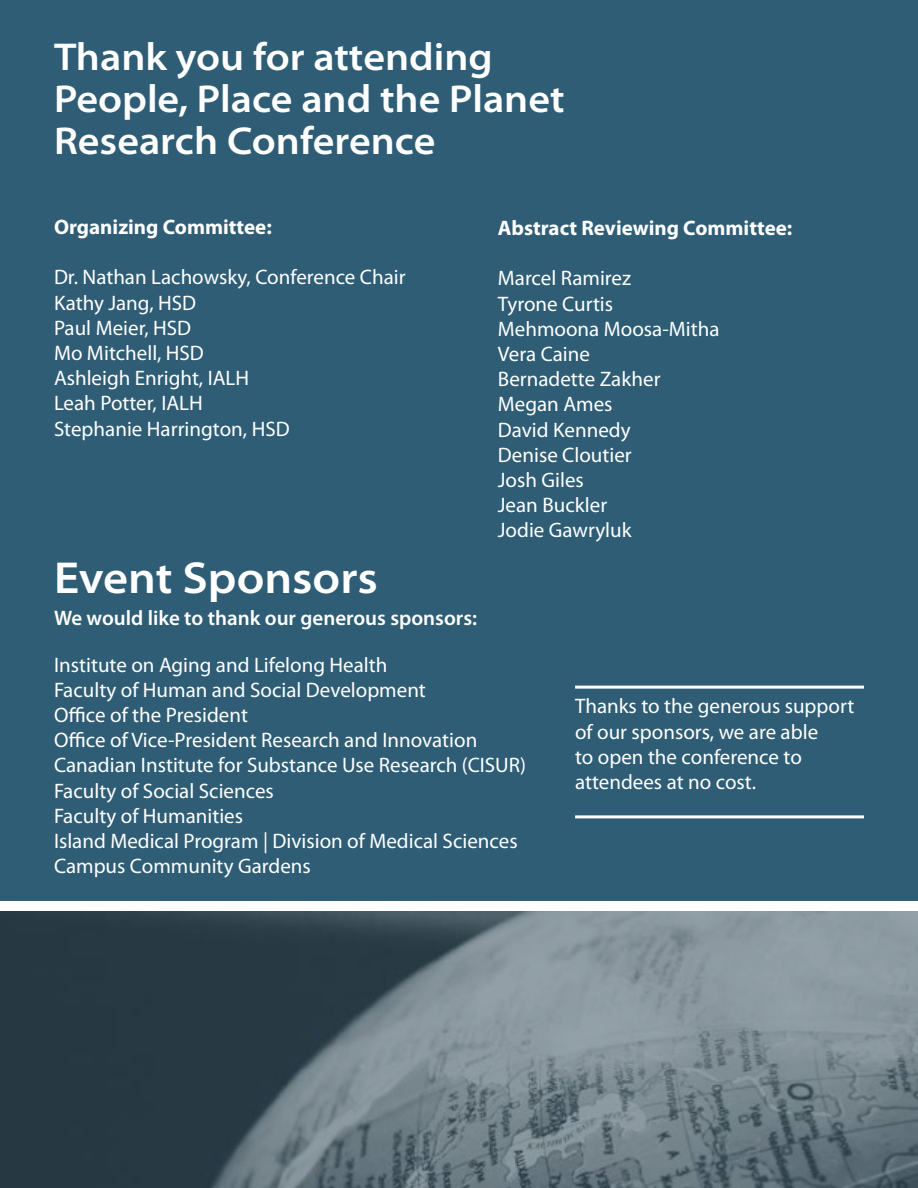
<style>
.page{position:relative;width:918px;height:1188px;background:#fff}
.page>*{position:absolute;margin:0;border:0;box-sizing:border-box;transform-origin:0 0}
.t1{font:600 semi-expanded 45px "Myriad Pro";color:#fff}
.t2{font:600 semi-expanded 39px/42px "Myriad Pro";color:#fff}
.t3{font:21px/25.2px "Myriad Pro";color:#fff}
.t4{font:700 21px "Myriad Pro";color:#fff}
.t5{font:600 21px "Myriad Pro";color:#fff}
</style>
<div class="page">
<svg style="left:0;top:912px;width:918px;height:276px;background:#5b6b74"></svg>
<div style="left:0;top:0;width:918px;height:901px;background:#2e5d75"></div>
<hr style="left:575px;top:815px;width:289px;height:3px;background:#fff">
<hr style="left:575px;top:686px;width:289px;height:3px;background:#fff">
<h2 class="t2" style="left:54px;top:34px;width:512px">Thank you for attending<br>People, Place and the Planet<br>Research Conference</h2>
<p class="t4" style="left:54px;top:213px;width:219px">Organizing Committee:</p>
<p class="t3" style="left:54px;top:264px;width:353px">Dr. Nathan Lachowsky, Conference Chair<br>Kathy Jang, HSD<br>Paul Meier, HSD<br>Mo Mitchell, HSD<br>Ashleigh Enright, IALH<br>Leah Potter, IALH<br>Stephanie Harrington, HSD</p>
<p class="t4" style="left:498px;top:214px;width:296px">Abstract Reviewing Committee:</p>
<p class="t3" style="left:498px;top:265px;width:223px">Marcel Ramirez<br>Tyrone Curtis<br>Mehmoona Moosa-Mitha<br>Vera Caine<br>Bernadette Zakher<br>Megan Ames<br>David Kennedy<br>Denise Cloutier<br>Josh Giles<br>Jean Buckler<br>Jodie Gawryluk</p>
<h1 class="t1" style="left:54px;top:549px;width:326px">Event Sponsors</h1>
<p class="t5" style="left:54px;top:604px;width:425px">We would like to thank our generous sponsors:</p>
<p class="t3" style="left:54px;top:652px;width:474px">Institute on Aging and Lifelong Health<br>Faculty of Human and Social Development<br>Office of the President<br>Office of Vice-President Research and Innovation Canadian Institute for Substance Use Research (CISUR)<br>Faculty of Social Sciences<br>Faculty of Humanities<br>Island Medical Program | Division of Medical Sciences Campus Community Gardens</p>
<p class="t3" style="left:575px;top:693px;width:281px">Thanks to the generous support of our sponsors, we are able<br>to open the conference to attendees at no cost.</p>
</div>
